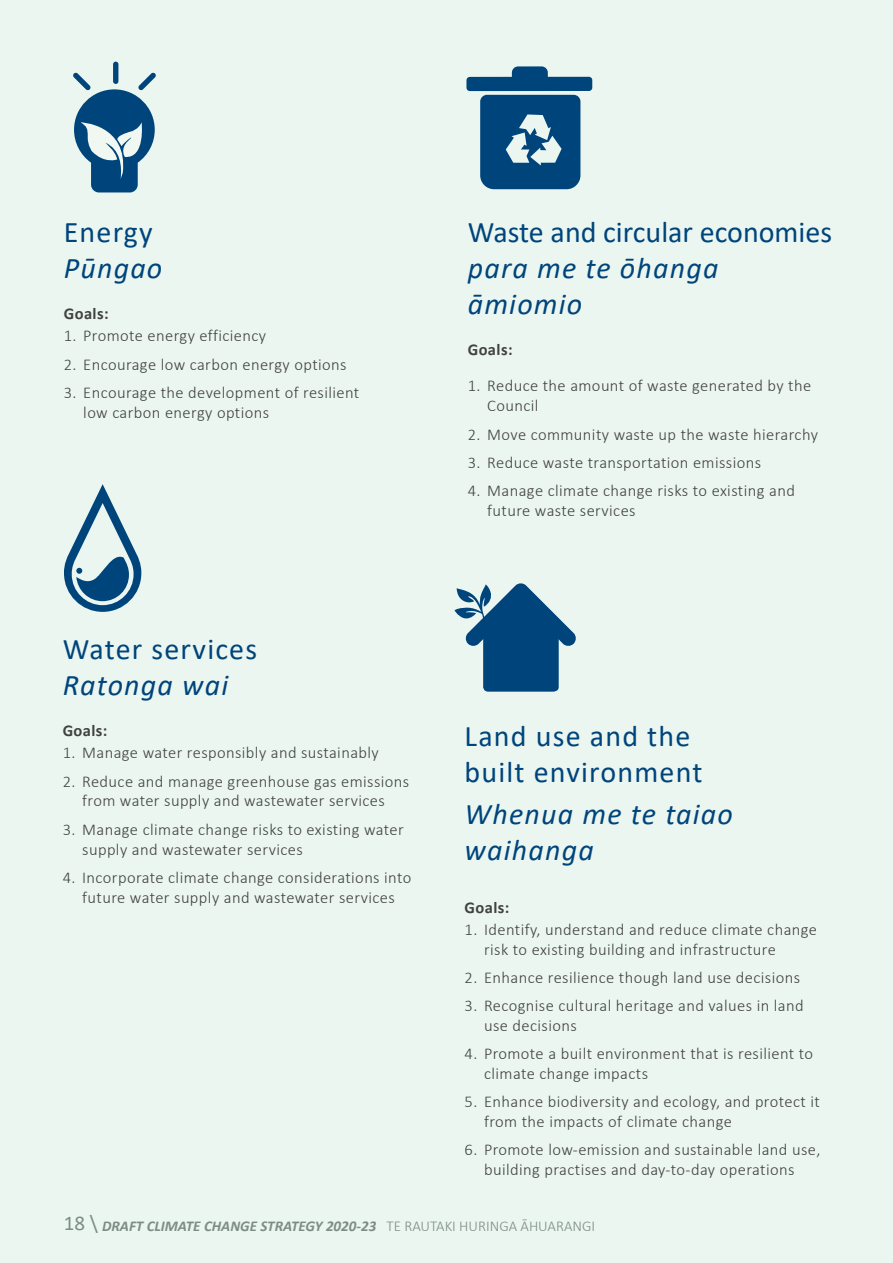
<style>
.page{position:relative;width:893px;height:1263px;background:#eaf6ef}
.page>*{position:absolute;margin:0;border:0;box-sizing:border-box;transform-origin:0 0}
.t1{font:italic 30px/36px "Calibri";letter-spacing:.04em;color:#00447c}
.t2{font:30px/36px "Calibri";letter-spacing:.04em;color:#00447c}
.t3{font:30px "Calibri";color:#00447c}
.t4{font:300 16.5px/19.8px "Calibri";letter-spacing:.025em;color:#414142}
.t5{font:700 16.5px "Calibri";letter-spacing:.025em;color:#414142}
.t6{font:italic 700 15px "Calibri";color:#808285}
.s1{font-weight:400;font-style:normal;font-size:21px}
.s2{font-weight:300;font-style:normal}
</style>
<div class="page">
<div style="left:113px;top:62px;width:5px;height:22px;background:#00447c;border-radius:3px"></div>
<svg style="left:73px;top:73px;width:83px;height:119px"></svg>
<svg style="left:64px;top:484px;width:77px;height:128px"></svg>
<svg style="left:466px;top:66px;width:126px;height:123px"></svg>
<svg style="left:454px;top:583px;width:122px;height:63px"></svg>
<div style="left:483px;top:618px;width:76px;height:74px;background:#00447c;border-radius:5px"></div>
<h1 class="t2" style="left:64px;top:213px;width:91px">Energy</h1>
<h1 class="t1" style="left:64px;top:249px;width:100px">Pūngao</h1>
<p class="t5" style="left:64px;top:302px;width:46px">Goals:</p>
<p class="t4" style="left:64px;top:326px;width:204px">1. Promote energy efficiency</p>
<p class="t4" style="left:64px;top:354px;width:284px">2. Encourage low carbon energy options</p>
<p class="t4" style="left:83px;top:382px;width:278px;text-indent:-20px">3. Encourage the development of resilient low carbon energy options</p>
<h1 class="t2" style="left:63px;top:630px;width:196px">Water services</h1>
<h1 class="t1" style="left:63px;top:666px;width:167px">Ratonga wai</h1>
<p class="t5" style="left:63px;top:719px;width:46px">Goals:</p>
<p class="t4" style="left:63px;top:743px;width:318px">1. Manage water responsibly and sustainably</p>
<p class="t4" style="left:63px;top:771px;width:348px;text-align:center">2. Reduce and manage greenhouse gas emissions from water supply and wastewater services</p>
<p class="t4" style="left:82px;top:819px;width:323px;text-indent:-20px">3. Manage climate change risks to existing water supply and wastewater services</p>
<p class="t4" style="left:63px;top:867px;width:350px;text-align:center">4. Incorporate climate change considerations into future water supply and wastewater services</p>
<h1 class="t3" style="left:468px;top:211px;width:366px">Waste and circular economies</h1>
<h1 class="t1" style="left:468px;top:248px;width:252px">para me te ōhanga āmiomio</h1>
<p class="t5" style="left:468px;top:337px;width:46px">Goals:</p>
<p class="t4" style="left:487px;top:376px;width:325px;text-indent:-20px">1. Reduce the amount of waste generated by the<br>Council</p>
<p class="t4" style="left:468px;top:424px;width:352px">2. Move community waste up the waste hierarchy</p>
<p class="t4" style="left:468px;top:452px;width:295px">3. Reduce waste transportation emissions</p>
<p class="t4" style="left:487px;top:481px;width:309px;text-indent:-20px">4. Manage climate change risks to existing and future waste services</p>
<h1 class="t2" style="left:465px;top:717px;width:239px">Land use and the built environment</h1>
<h1 class="t1" style="left:465px;top:795px;width:270px">Whenua me te taiao waihanga</h1>
<p class="t5" style="left:465px;top:896px;width:46px">Goals:</p>
<p class="t4" style="left:484px;top:919px;width:334px;text-indent:-20px">1. Identify, understand and reduce climate change risk to existing building and infrastructure</p>
<p class="t4" style="left:465px;top:967px;width:337px">2. Enhance resilience though land use decisions</p>
<p class="t4" style="left:484px;top:995px;width:321px;text-indent:-20px">3. Recognise cultural heritage and values in land use decisions</p>
<p class="t4" style="left:484px;top:1044px;width:331px;text-indent:-20px">4. Promote a built environment that is resilient to climate change impacts</p>
<p class="t4" style="left:484px;top:1092px;width:337px;text-indent:-20px">5. Enhance biodiversity and ecology, and protect it from the impacts of climate change</p>
<p class="t4" style="left:465px;top:1140px;width:357px;text-align:center">6. Promote low-emission and sustainable land use, building practises and day-to-day operations</p>
<p class="t6" style="left:64px;top:1215px;width:533px"><span class="s1">18 \</span> DRAFT CLIMATE CHANGE STRATEGY 2020-23 <span class="s2">TE RAUTAKI HURINGA ĀHUARANGI</span></p>
</div>
